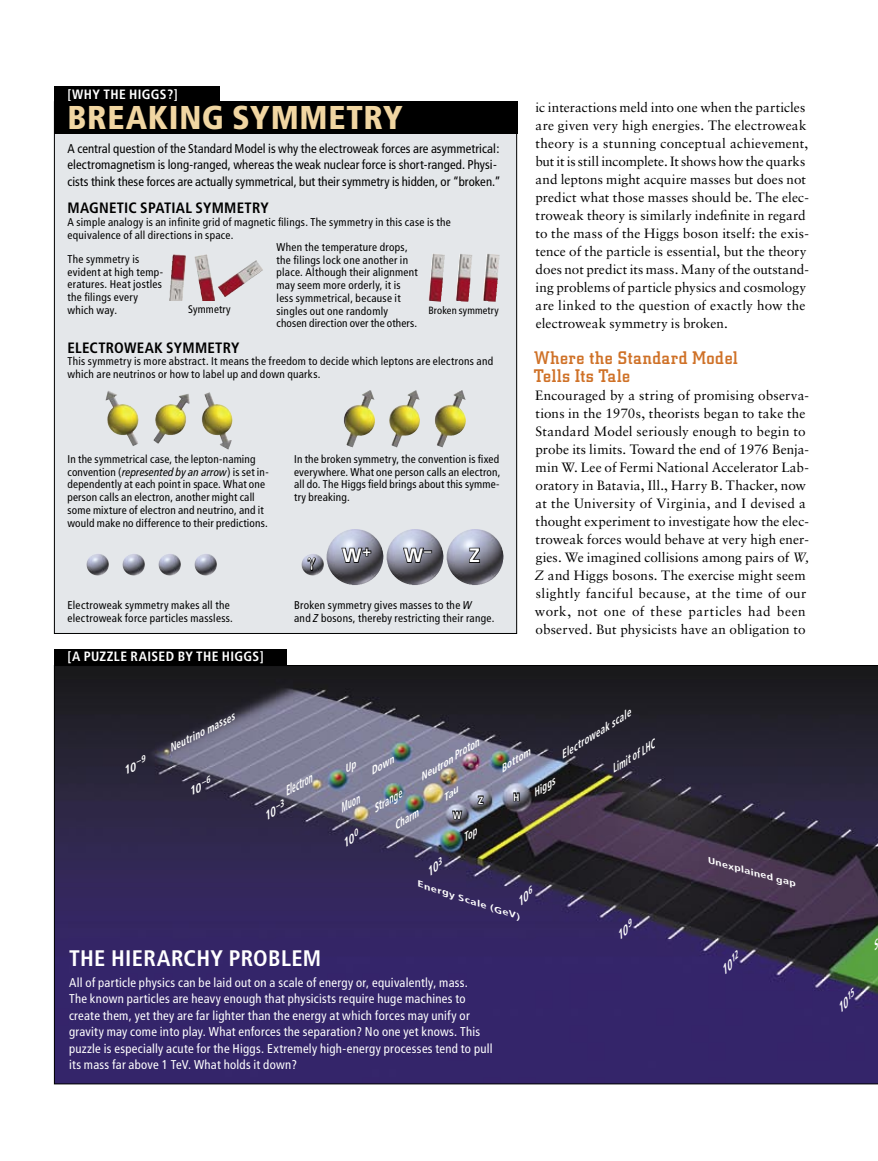
<style>
.page{position:relative;width:878px;height:1161px;background:#fff}
.page>*{position:absolute;margin:0;border:0;box-sizing:border-box;transform-origin:0 0}
.infohead{font:900 condensed 33px "Frutiger";letter-spacing:.025em;color:#f1d6a2}
.info_head_2{font:700 condensed 22.5px "Frutiger";letter-spacing:.015em;color:#fff}
.subhead{font:700 19.5px "Frutiger";color:#fff}
.subhead-2{font:500 18px/18px "City";letter-spacing:.045em;color:#cf7127}
.side_subhead{font:700 condensed 15px "Frutiger";letter-spacing:.015em;color:#000}
.info_text{font:700 condensed 15px "Frutiger";letter-spacing:.015em;color:#000}
.subhead-3{font:700 14.7px "Frutiger";color:#fff}
.text_2{font:13.5px/18px "Sabon";letter-spacing:.015em;color:#000}
.text{font:13.5px/18px "Sabon";letter-spacing:.005em;color:#000}
.side_topic{font:700 condensed 13.5px "Frutiger";letter-spacing:.025em;color:#fff}
.t1{font:italic 700 condensed 13.05px "Frutiger";color:#fff;scale:.64 1}
.info_intro{font:condensed 12.75px/16.5px "Frutiger";letter-spacing:.02em;color:#fff}
.info_intro-2{font:condensed 12.75px/16.5px "Frutiger";letter-spacing:.005em;color:#000}
.t2{font:italic 700 condensed 12.75px "Frutiger";color:#fff;scale:.67 1}
.t3{font:italic 700 condensed 12.15px "Frutiger";color:#fff}
.t4{font:italic 700 condensed 12.15px "Frutiger";color:#fff;scale:.96 1}
.t5{font:italic 700 condensed 12px "Frutiger";color:#fff}
.t6{font:italic 700 condensed 11.7px "Frutiger";color:#fff;scale:1.06 1}
.t7{font:italic 700 condensed 11.55px "Frutiger";color:#fff;scale:.83 1}
.info_cap{font:condensed 11.25px/12.8px "Frutiger";letter-spacing:.025em;color:#000}
.info_intro-3{font:condensed 11.25px/12.8px "Frutiger";letter-spacing:.025em;color:#000}
.t8{font:italic 700 condensed 11.1px "Frutiger";color:#fff;scale:.89 1}
.label{font:condensed 10.95px "Frutiger";letter-spacing:.015em;color:#000}
.t9{font:italic 700 condensed 10.8px "Frutiger";color:#fff;scale:.96 1}
.t10{font:italic 700 condensed 10.65px "Frutiger";color:#fff}
.label-2{font:condensed 10.5px "Frutiger";letter-spacing:.015em;color:#000}
.t11{font:italic 700 condensed 10.5px "Frutiger";color:#fff}
.t12{font:700 condensed 10.5px "Frutiger";color:#fff}
.t13{font:italic 700 condensed 10.35px "Frutiger";color:#fff}
.t14{font:italic 700 condensed 8.7px "Frutiger";color:#fff;scale:1.45 1}
.t15{font:italic 700 condensed 8.55px "Frutiger";color:#fff;scale:1.53 1}
.s1{font-family:"Frutiger LT Com";font-style:italic}
.s2{font-style:italic}
</style>
<div class="page">
<svg style="left:54px;top:665px;width:824px;height:419px;background:#362e53"></svg>
<div style="left:54px;top:649px;width:232px;height:16px;background:#000"></div>
<svg style="left:512px;top:792px;width:8px;height:10px"></svg>
<div style="left:54px;top:102px;width:462px;height:531px;background:#e4e7ea"></div>
<div style="left:54px;top:86px;width:165px;height:17px;background:#000"></div>
<div style="left:54px;top:101px;width:463px;height:33px;background:#000"></div>
<img style="left:356px;top:390px;width:19px;height:49px">
<img style="left:169px;top:254px;width:94px;height:47px">
<img style="left:428px;top:253px;width:44px;height:49px">
<img style="left:97px;top:554px;width:12px;height:15px">
<img style="left:133px;top:554px;width:12px;height:15px">
<img style="left:169px;top:554px;width:12px;height:15px">
<img style="left:205px;top:554px;width:12px;height:15px">
<img style="left:312px;top:554px;width:12px;height:15px">
<img style="left:347px;top:529px;width:36px;height:56px">
<img style="left:407px;top:529px;width:36px;height:56px">
<img style="left:467px;top:529px;width:36px;height:56px">
<svg style="left:340px;top:537px;width:32px;height:37px"></svg>
<svg style="left:468px;top:547px;width:13px;height:17px"></svg>
<svg style="left:402px;top:537px;width:30px;height:37px"></svg>
<svg style="left:306px;top:556px;width:10px;height:16px"></svg>
<svg style="left:874px;top:937px;width:4px;height:14px"></svg>
<img style="left:444px;top:786px;width:40px;height:56px">
<svg style="left:344px;top:828px;width:14px;height:19px"></svg>
<svg style="left:429px;top:856px;width:13px;height:20px"></svg>
<svg style="left:519px;top:885px;width:13px;height:21px"></svg>
<svg style="left:619px;top:917px;width:12px;height:23px"></svg>
<svg style="left:346px;top:761px;width:10px;height:12px"></svg>
<p class="side_topic" style="left:68px;top:86px;width:112px">[WHY THE HIGGS?]</p>
<p class="infohead" style="left:68px;top:98px;width:336px">BREAKING SYMMETRY</p>
<p class="info_intro-2" style="left:68px;top:140px;width:435px">A central question of the Standard Model is why the electroweak forces are asymmetrical: electromagnetism is long-ranged, whereas the weak nuclear force is short-ranged. Physi&shy;cists think these forces are actually symmetrical, but their symmetry is hidden, or “broken.”</p>
<p class="side_subhead" style="left:68px;top:199px;width:203px">MAGNETIC SPATIAL SYMMETRY</p>
<p class="info_cap" style="left:68px;top:216px;width:385px">A simple analogy is an infinite grid of magnetic filings. The symmetry in this case is the equivalence of all directions in space.</p>
<p class="info_cap" style="left:276px;top:241px;width:143px">When the temperature drops, the filings lock one another in place. Although their alignment may seem more orderly, it is less symmetrical, because it singles out one randomly chosen direction over the others.</p>
<p class="info_cap" style="left:67px;top:253px;width:97px">The symmetry is evident at high temp&shy;eratures. Heat jostles the filings every which way.</p>
<p class="label" style="left:188px;top:303px;width:44px">Symmetry</p>
<p class="label-2" style="left:428px;top:304px;width:72px">Broken symmetry</p>
<p class="info_text" style="left:68px;top:339px;width:173px">ELECTROWEAK SYMMETRY</p>
<p class="info_cap" style="left:68px;top:355px;width:427px">This symmetry is more abstract. It means the freedom to decide which leptons are electrons and which are neutrinos or how to label up and down quarks.</p>
<p class="info_cap" style="left:67px;top:453px;width:203px">In the symmetrical case, the lepton-naming convention (<span class="s1">represented by an arrow</span>) is set in&shy;dependently at each point in space. What one person calls an electron, another might call some mixture of electron and neutrino, and it would make no difference to their predictions.</p>
<p class="info_cap" style="left:67px;top:599px;width:167px">Electroweak symmetry makes all the electroweak force particles massless.</p>
<p class="side_topic" style="left:68px;top:648px;width:198px">[A PUZZLE RAISED BY THE HIGGS]</p>
<p class="info_cap" style="left:294px;top:453px;width:208px;text-align:justify">In the broken symmetry, the convention is fixed everywhere. What one person calls an electron, all do. The Higgs field brings about this symme&shy;try breaking.</p>
<p class="subhead" style="left:342px;top:544px;width:31px">W<sup>+</sup></p>
<p class="subhead" style="left:404px;top:544px;width:21px">W</p>
<p class="subhead" style="left:469px;top:544px;width:12px">Z</p>
<p class="subhead-3" style="left:424px;top:542px;width:9px">–</p>
<p class="info_intro-3" style="left:294px;top:599px;width:202px">Broken symmetry gives masses to the <span class="s1">W<br></span>and <span class="s1">Z</span> bosons, thereby restricting their range.</p>
<p class="text" style="left:535px;top:98px;width:275px">ic interactions meld into one when the particles are given very high energies. The electroweak theory is a stunning conceptual achievement, but it is still incomplete. It shows how the quarks and leptons might acquire masses but does not predict what those masses should be. The elec&shy;troweak theory is similarly indefinite in regard to the mass of the Higgs boson itself: the exis&shy;tence of the particle is essential, but the theory does not predict its mass. Many of the outstand&shy;ing problems of particle physics and cosmology are linked to the question of exactly how the electroweak symmetry is broken.</p>
<p class="subhead-2" style="left:534px;top:349px;width:205px">Where the Standard Model<br>Tells Its Tale</p>
<p class="text_2" style="left:534px;top:386px;width:276px">Encouraged by a string of promising observa&shy;tions in the 1970s, theorists began to take the Standard Model seriously enough to begin to probe its limits. Toward the end of 1976 Benja&shy;min W. Lee of Fermi National Accelerator Lab&shy;oratory in Batavia, Ill., Harry B. Thacker, now at the University of Virginia, and I devised a thought experiment to investigate how the elec&shy;troweak forces would behave at very high ener&shy;gies. We imagined collisions among pairs of <span class="s2">W, Z</span> and Higgs bosons. The exercise might seem slightly fanciful because, at the time of our work, not one of these particles had been observed. But physicists have an obligation to</p>
<p class="t6" style="left:120px;top:765px;width:25px;rotate:-25deg">10 <sup>–9</sup></p>
<p class="t8" style="left:166px;top:743px;width:83px;rotate:-27deg">Neutrino masses</p>
<p class="t6" style="left:185px;top:787px;width:25px;rotate:-27deg">10 <sup>–6</sup></p>
<p class="t1" style="left:280px;top:785px;width:48px;rotate:-28deg">Electron</p>
<p class="t3" style="left:260px;top:811px;width:25px;rotate:-30deg">10 <sup>–3</sup></p>
<p class="t2" style="left:336px;top:803px;width:33px;rotate:-30deg">Muon</p>
<p class="t8" style="left:449px;top:751px;width:34px;rotate:-31deg">Proton</p>
<p class="t10" style="left:367px;top:766px;width:27px;rotate:-31deg">Down</p>
<p class="t7" style="left:369px;top:804px;width:40px;rotate:-31deg">Strange</p>
<p class="t12" style="left:478px;top:794px;width:7px">Z</p>
<p class="t12" style="left:453px;top:809px;width:10px">W</p>
<p class="t11" style="left:417px;top:773px;width:38px;rotate:-31deg">Neutron</p>
<p class="t8" style="left:390px;top:821px;width:32px;rotate:-32deg">Charm</p>
<p class="t13" style="left:497px;top:764px;width:35px;rotate:-32deg">Bottom</p>
<p class="t9" style="left:557px;top:750px;width:86px;rotate:-32deg">Electroweak scale</p>
<p class="t7" style="left:607px;top:764px;width:61px;rotate:-32deg">Limit of LHC</p>
<p class="t12" style="left:513px;top:791px;width:8px">H</p>
<p class="t9" style="left:529px;top:789px;width:27px;rotate:-32deg">Higgs</p>
<p class="t15" style="left:420px;top:879px;width:72px;rotate:18deg">Energy Scale (GeV)</p>
<p class="info_head_2" style="left:69px;top:944px;width:254px">THE HIERARCHY PROBLEM</p>
<p class="info_intro" style="left:69px;top:974px;width:425px">All of particle physics can be laid out on a scale of energy or, equivalently, mass.<br>The known particles are heavy enough that physicists require huge machines to create them, yet they are far lighter than the energy at which forces may unify or gravity may come into play. What enforces the separation? No one yet knows. This puzzle is especially acute for the Higgs. Extremely high-energy processes tend to pull its mass far above 1 TeV. What holds it down?</p>
<p class="t14" style="left:710px;top:855px;width:64px;rotate:15deg">Unexplained gap</p>
<p class="t4" style="left:716px;top:967px;width:26px;rotate:-41deg">10 <sup>12</sup></p>
<p class="t5" style="left:832px;top:1006px;width:26px;rotate:-43deg">10 <sup>15</sup></p>
</div>
